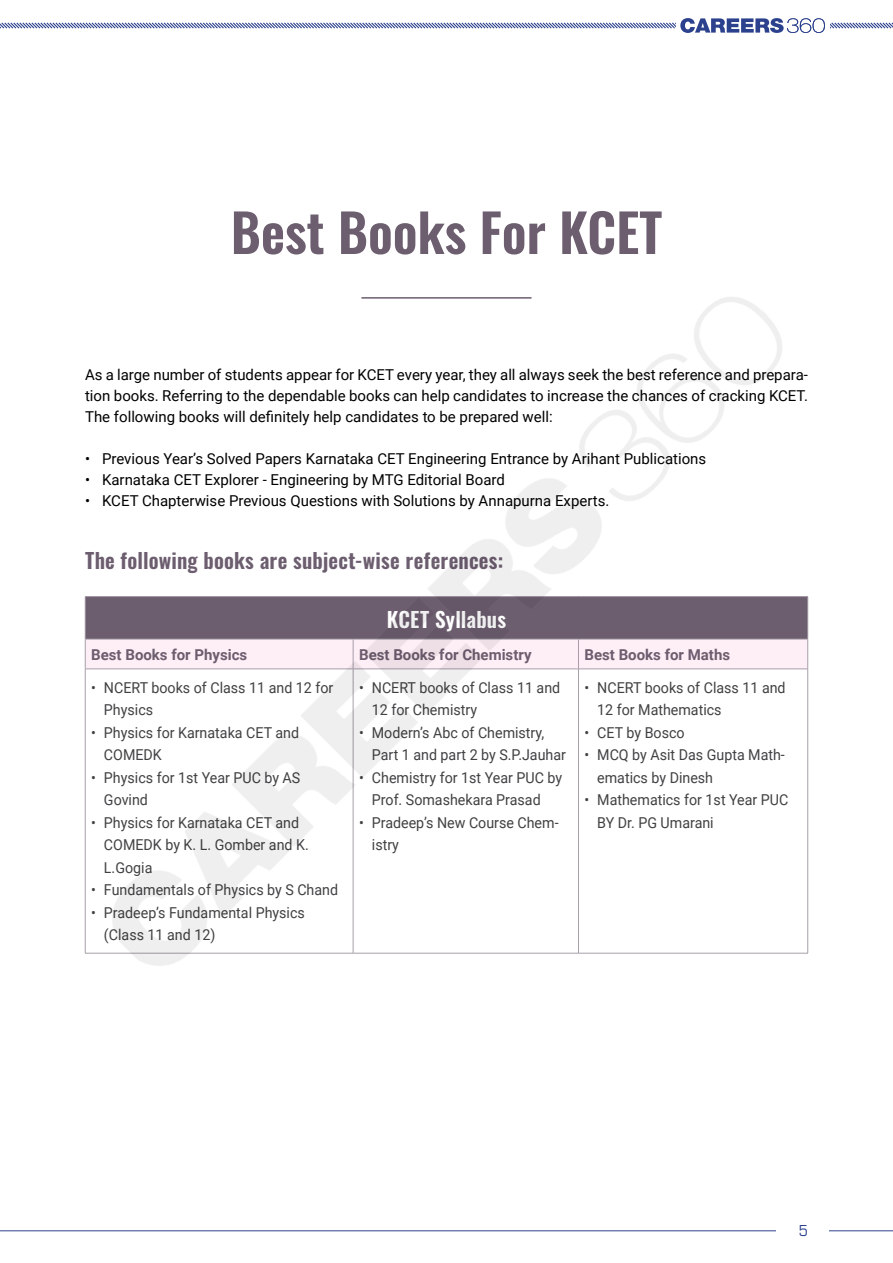
<style>
.page{position:relative;width:893px;height:1263px;background:#fff}
.page>*{position:absolute;margin:0;border:0;box-sizing:border-box;transform-origin:0 0}
.t1{font:600 52.5px "Oswald";color:#6c5d6f}
.t2{font:600 21px "Oswald";letter-spacing:.01em;color:#6c5d6f}
.t3{font:600 21px "Oswald";letter-spacing:.005em;color:#fff}
.t4{font:16.5px "Eurostile";color:#2c418d;scale:.9 1}
.t5{font:15px/22.5px "Roboto";color:#414042;scale:.95 1}
.t6{font:15px/21px "Roboto";color:#000;text-align:justify}
.t7{font:700 15px "Roboto";color:#6c5d6f}
</style>
<div class="page">
<svg style="left:0;top:18px;width:893px;height:15px"></svg>
<hr style="left:0;top:1230px;width:893px;height:1px;background:#2c418d">
<div style="left:776px;top:1220px;width:53px;height:21px;background:#fff"></div>
<div style="left:85px;top:597px;width:723px;height:42px;background:#6c5d6f"></div>
<svg style="left:86px;top:640px;width:721px;height:29px"></svg>
<hr style="left:85px;top:596px;width:268px;height:1px;background:#a79ea9">
<hr style="left:85px;top:597px;width:1px;height:42px;background:#a79ea9">
<hr style="left:578px;top:596px;width:230px;height:1px;background:#a79ea9">
<hr style="left:807px;top:597px;width:1px;height:42px;background:#a79ea9">
<hr style="left:85px;top:639px;width:268px;height:1px;background:#a79ea9">
<hr style="left:85px;top:639px;width:1px;height:30px;background:#a79ea9">
<hr style="left:578px;top:639px;width:230px;height:1px;background:#a79ea9">
<hr style="left:807px;top:639px;width:1px;height:30px;background:#a79ea9">
<hr style="left:85px;top:669px;width:268px;height:1px;background:#a79ea9">
<hr style="left:85px;top:669px;width:1px;height:284px;background:#a79ea9">
<hr style="left:578px;top:669px;width:230px;height:1px;background:#a79ea9">
<hr style="left:807px;top:669px;width:1px;height:284px;background:#a79ea9">
<hr style="left:85px;top:953px;width:268px;height:1px;background:#a79ea9">
<hr style="left:578px;top:953px;width:230px;height:1px;background:#a79ea9">
<img style="left:95px;top:297px;width:703px;height:669px">
<h1 class="t1" style="left:231px;top:205px;width:433px">Best Books For KCET</h1>
<p class="t6" style="left:85px;top:364px;width:724px">As a large number of students appear for KCET every year, they all always seek the best reference and prepara&shy;tion books. Referring to the dependable books can help candidates to increase the chances of cracking KCET.<br>The following books will definitely help candidates to be prepared well:</p>
<p class="t6" style="left:85px;top:448px;width:623px">• Previous Year’s Solved Papers Karnataka CET Engineering Entrance by Arihant Publications</p>
<p class="t6" style="left:85px;top:469px;width:421px">• Karnataka CET Explorer - Engineering by MTG Editorial Board</p>
<p class="t6" style="left:85px;top:490px;width:526px">• KCET Chapterwise Previous Questions with Solutions by Annapurna Experts.</p>
<h2 class="t2" style="left:85px;top:550px;width:420px">The following books are subject-wise references:</h2>
<h2 class="t3" style="left:387px;top:608px;width:121px">KCET Syllabus</h2>
<p class="t7" style="left:91px;top:644px;width:158px">Best Books for Physics</p>
<p class="t7" style="left:359px;top:644px;width:174px">Best Books for Chemistry</p>
<p class="t7" style="left:584px;top:644px;width:147px">Best Books for Maths</p>
<p class="t5" style="left:104px;top:676px;width:243px;text-indent:-13px">• NCERT books of Class 11 and 12 for<br>Physics</p>
<p class="t5" style="left:104px;top:721px;width:207px;text-indent:-13px">• Physics for Karnataka CET and<br>COMEDK</p>
<p class="t5" style="left:104px;top:766px;width:208px;text-indent:-13px">• Physics for 1st Year PUC by AS<br>Govind</p>
<p class="t5" style="left:104px;top:811px;width:217px;text-indent:-13px">• Physics for Karnataka CET and<br>COMEDK by K. L. Gomber and K.<br>L.Gogia</p>
<p class="t5" style="left:91px;top:878px;width:261px">• Fundamentals of Physics by S Chand</p>
<p class="t5" style="left:104px;top:901px;width:213px;text-indent:-13px">• Pradeep’s Fundamental Physics (Class 11 and 12)</p>
<p class="t5" style="left:372px;top:676px;width:200px;text-indent:-13px">• NCERT books of Class 11 and<br>12 for Chemistry</p>
<p class="t5" style="left:372px;top:721px;width:206px;text-indent:-13px">• Modern’s Abc of Chemistry,<br>Part 1 and part 2 by S.P.Jauhar</p>
<p class="t5" style="left:359px;top:766px;width:215px;text-align:center">• Chemistry for 1st Year PUC by<br>Prof. Somashekara Prasad</p>
<p class="t5" style="left:372px;top:811px;width:198px;text-indent:-13px">• Pradeep’s New Course Chem&shy;istry</p>
<p class="t5" style="left:597px;top:676px;width:200px;text-indent:-13px">• NCERT books of Class 11 and<br>12 for Mathematics</p>
<p class="t5" style="left:584px;top:721px;width:107px">• CET by Bosco</p>
<p class="t5" style="left:597px;top:743px;width:199px;text-indent:-13px">• MCQ by Asit Das Gupta Math&shy;ematics by Dinesh</p>
<p class="t5" style="left:597px;top:788px;width:203px;text-indent:-13px">• Mathematics for 1st Year PUC<br>BY Dr. PG Umarani</p>
<p class="t4" style="left:799px;top:1219px;width:12px">5</p>
</div>
